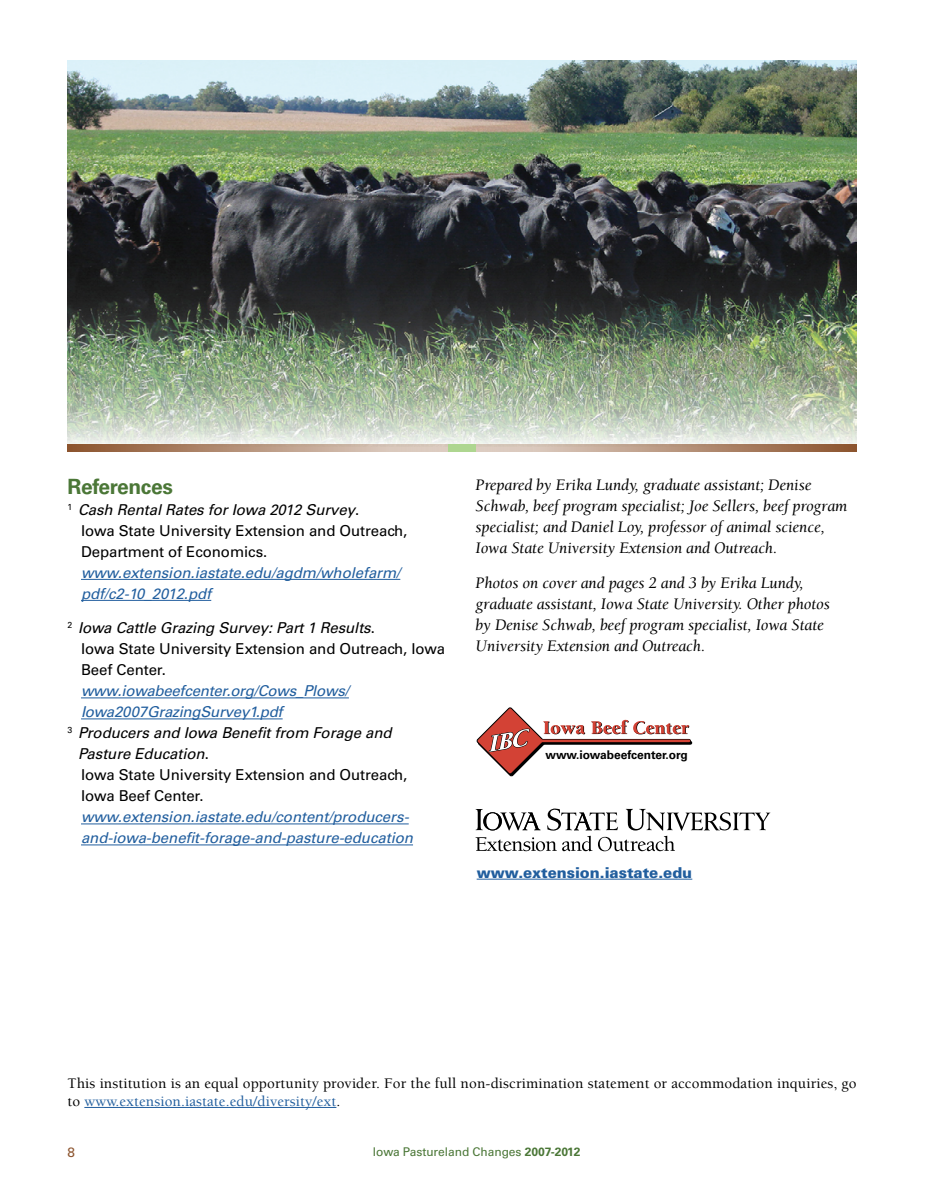
<style>
.page{position:relative;width:925px;height:1195px;background:#fff}
.page>*{position:absolute;margin:0;border:0;box-sizing:border-box;transform-origin:0 0}
.Header_1{font:700 21px "Univers LT Std";letter-spacing:-.015em;color:#4b7737}
.body_copy{font:italic 16.5px/21px "Berkeley Std";letter-spacing:-.005em;color:#000}
.body_copy-2{font:italic 15px/21px "Univers LT Std";letter-spacing:-.005em;color:#215e9e}
.Justice_statement{font:500 15px/18px "Berkeley Std";letter-spacing:.01em;color:#000}
.body_copy-3{font:italic 15px/21px "Univers LT Std";letter-spacing:-.005em;color:#000}
.body_copy-4{font:15px/21px "Univers LT Std";letter-spacing:-.005em;color:#000}
.Header_1-2{font:italic 15px/21px "Univers LT Std";letter-spacing:-.015em;color:#215e9e}
.body_copy-5{font:900 15px "Univers LT Std";letter-spacing:-.005em;color:#215e9e}
.t1{font:13.5px "Univers LT Std";color:#8c542e}
.t2{font:12px "Univers LT Std";letter-spacing:-.005em;color:#4b7737}
.body_copy-6{font:700 12px "Univers LT Std";letter-spacing:-.005em;color:#000}
.s1{font-style:normal}
.s2{font-style:normal;color:#000}
.s3{color:#215e9e}
.s4{font-weight:700}
</style>
<div class="page">
<img style="left:67px;top:61px;width:789px;height:386px">
<hr style="left:84px;top:1107px;width:252px;height:1px;background:#215e9e">
<svg style="left:476px;top:808px;width:294px;height:43px"></svg>
<svg style="left:68px;top:444px;width:323px;height:7px;background:#b18d73"></svg>
<svg style="left:391px;top:444px;width:465px;height:7px;background:#bc9d87"></svg>
<div style="left:448px;top:444px;width:27px;height:7px;background:#aed690"></div>
<hr style="left:81px;top:579px;width:319px;height:1px;background:#215e9e">
<hr style="left:81px;top:600px;width:130px;height:1px;background:#215e9e">
<hr style="left:81px;top:697px;width:268px;height:1px;background:#215e9e">
<hr style="left:81px;top:718px;width:202px;height:1px;background:#215e9e">
<hr style="left:81px;top:823px;width:328px;height:1px;background:#215e9e">
<hr style="left:81px;top:844px;width:332px;height:1px;background:#215e9e">
<svg style="left:585px;top:741px;width:105px;height:4px"></svg>
<hr style="left:540px;top:739px;width:149px;height:4px;background:#220a08">
<hr style="left:540px;top:739px;width:149px;height:3px;background:#d34235">
<svg style="left:591px;top:720px;width:98px;height:14px"></svg>
<svg style="left:477px;top:707px;width:108px;height:70px"></svg>
<hr style="left:477px;top:879px;width:215px;height:1px;background:#215e9e">
<h2 class="Header_1" style="left:68px;top:474px;width:107px">References</h2>
<p class="body_copy-3" style="left:68px;top:499px;width:293px"><sup>1</sup> Cash Rental Rates for Iowa 2012 Survey<span class="s1">.</span></p>
<p class="body_copy-4" style="left:81px;top:520px;width:328px">Iowa State University Extension and Outreach,<br>Department of Economics.</p>
<p class="body_copy-2" style="left:81px;top:562px;width:321px">www.extension.iastate.edu/agdm/wholefarm/ pdf/c2-10_2012.pdf</p>
<p class="body_copy-3" style="left:68px;top:618px;width:309px"><sup>2</sup> Iowa Cattle Grazing Survey: Part 1 Results<span class="s1">.</span></p>
<p class="body_copy-4" style="left:81px;top:639px;width:365px">Iowa State University Extension and Outreach, Iowa<br>Beef Center.</p>
<h2 class="Header_1-2" style="left:81px;top:681px;width:269px">www.iowabeefcenter.org/Cows_Plows/<br>Iowa2007GrazingSurvey1.pdf</h2>
<p class="body_copy-3" style="left:78px;top:723px;width:315px;text-indent:-10px"><sup>3</sup> Producers and Iowa Benefit from Forage and<br>Pasture Education<span class="s1">.</span></p>
<p class="body_copy-2" style="left:81px;top:765px;width:333px"><span class="s2">Iowa State University Extension and Outreach, Iowa Beef Center. </span>www.extension.iastate.edu/content/producers&shy;and-iowa-benefit-forage-and-pasture-education</p>
<p class="body_copy" style="left:476px;top:475px;width:373px">Prepared by Erika Lundy, graduate assistant; Denise Schwab, beef program specialist; Joe Sellers, beef program specialist; and Daniel Loy, professor of animal science, Iowa State University Extension and Outreach.</p>
<p class="body_copy" style="left:476px;top:572px;width:356px">Photos on cover and pages 2 and 3 by Erika Lundy, graduate assistant, Iowa State University. Other photos by Denise Schwab, beef program specialist, Iowa State University Extension and Outreach.</p>
<p class="body_copy-6" style="left:545px;top:748px;width:144px">www.iowabeefcenter.org</p>
<p class="body_copy-5" style="left:477px;top:863px;width:217px">www.extension.iastate.edu</p>
<p class="Justice_statement" style="left:68px;top:1074px;width:790px">This institution is an equal opportunity provider. For the full non-discrimination statement or accommodation inquiries, go to <span class="s3">www.extension.iastate.edu/diversity/ext</span>.</p>
<p class="t1" style="left:68px;top:1144px;width:9px">8</p>
<p class="t2" style="left:373px;top:1144px;width:209px">Iowa Pastureland Changes <span class="s4">2007-2012</span></p>
</div>
